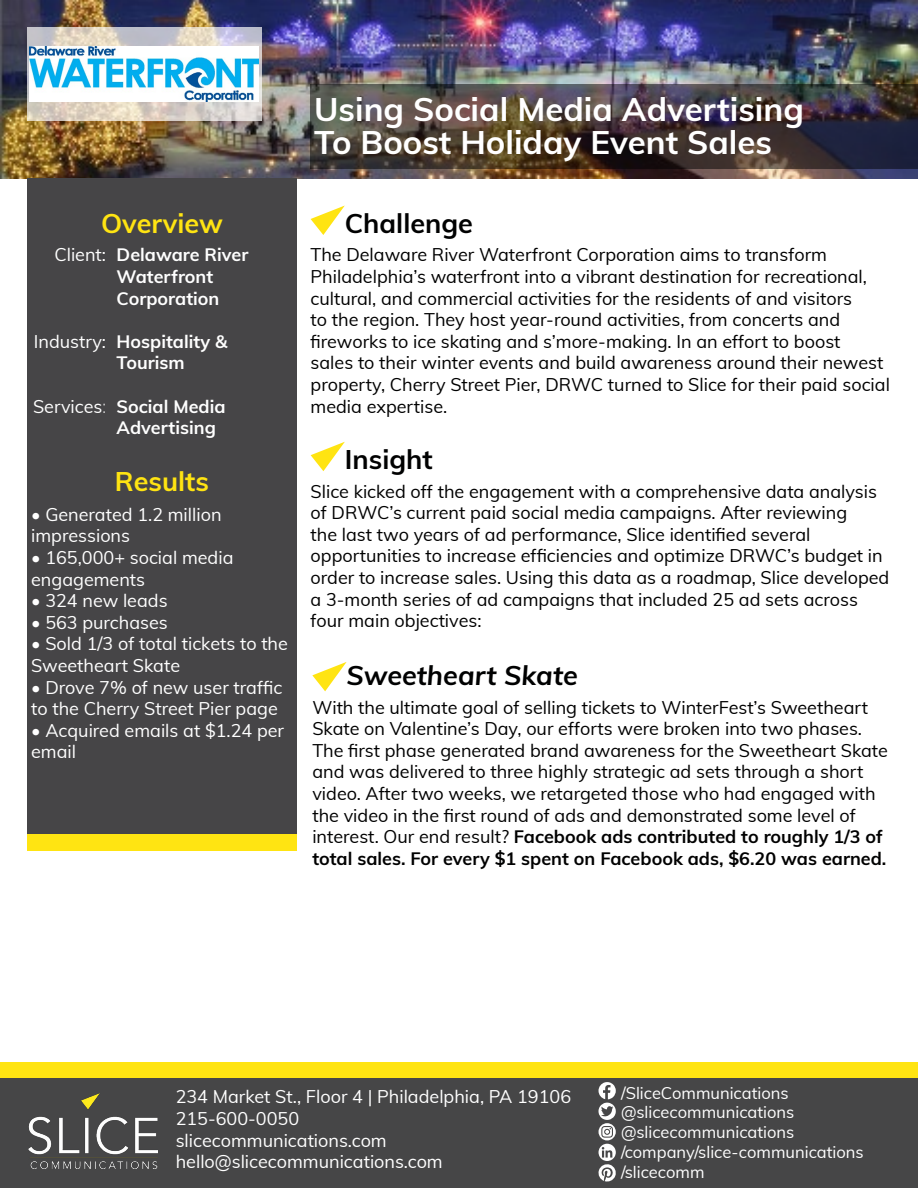
<style>
.page{position:relative;width:918px;height:1188px;background:#fff}
.page>*{position:absolute;margin:0;border:0;box-sizing:border-box;transform-origin:0 0}
.t1{font:700 32.7px/33px "Muli";color:#fff}
.t2{font:700 27px "Muli";color:#000101}
.t3{font:700 27px "Muli";color:#ffe412}
.t4{font:italic 700 27px "Muli";color:#000101}
.t5{font:18px/21.6px "Muli";color:#000101}
.t6{font:18px/21.6px "Muli";color:#fff}
.t7{font:700 18px/21.6px "Muli";color:#fff}
.t8{font:16.5px/19.8px "Muli";color:#fff}
.s1{font-family:"Raleway"}
.s2{font-weight:700}
</style>
<div class="page">
<div style="left:0;top:1078px;width:918px;height:110px;background:#464647"></div>
<img style="left:29px;top:1093px;width:129px;height:75px">
<div style="left:0;top:1063px;width:918px;height:15px;background:#ffe412"></div>
<svg style="left:598px;top:1082px;width:18px;height:100px"></svg>
<img style="left:0;top:0;width:918px;height:179px">
<img style="left:310px;top:84px;width:608px;height:85px">
<svg style="left:27px;top:27px;width:234px;height:94px;background:#d7d0c9"></svg>
<svg style="left:311px;top:206px;width:34px;height:29px"></svg>
<svg style="left:311px;top:442px;width:34px;height:29px"></svg>
<div style="left:27px;top:179px;width:270px;height:655px;background:#464547"></div>
<div style="left:27px;top:834px;width:270px;height:16px;background:#ffe412"></div>
<svg style="left:312px;top:662px;width:35px;height:29px"></svg>
<img style="left:29px;top:46px;width:230px;height:55px">
<h2 class="t3" style="left:101px;top:203px;width:123px">Overview</h2>
<p class="t6" style="left:54px;top:243px;width:53px">Client:</p>
<p class="t6" style="left:34px;top:330px;width:74px">Industry:</p>
<p class="t6" style="left:33px;top:394px;width:75px">Services<span class="s1">:</span></p>
<p class="t7" style="left:117px;top:243px;width:133px">Delaware River<br>Waterfront<br>Corporation</p>
<p class="t7" style="left:117px;top:330px;width:112px">Hospitality &amp;<br>Tourism</p>
<p class="t7" style="left:117px;top:394px;width:110px">Social Media<br>Advertising</p>
<h2 class="t3" style="left:115px;top:462px;width:96px">Results</h2>
<p class="t6" style="left:31px;top:503px;width:192px">• Generated 1.2 million impressions</p>
<p class="t6" style="left:31px;top:546px;width:204px">• 165,000+ social media engagements</p>
<p class="t6" style="left:31px;top:589px;width:138px">• 324 new leads</p>
<p class="t6" style="left:31px;top:611px;width:138px">• 563 purchases</p>
<p class="t6" style="left:31px;top:632px;width:258px">• Sold 1/3 of total tickets to the<br>Sweetheart Skate</p>
<p class="t6" style="left:31px;top:676px;width:253px">• Drove 7% of new user traffic to the Cherry Street Pier page</p>
<p class="t6" style="left:31px;top:719px;width:255px">• Acquired emails at $1.24 per email</p>
<h1 class="t1" style="left:314px;top:91px;width:491px">Using Social Media Advertising<br>To Boost Holiday Event Sales</h1>
<h2 class="t2" style="left:345px;top:203px;width:130px">Challenge</h2>
<p class="t5" style="left:311px;top:243px;width:581px">The Delaware River Waterfront Corporation aims to transform Philadelphia’s waterfront into a vibrant destination for recreational, cultural, and commercial activities for the residents of and visitors<br>to the region. They host year-round activities, from concerts and fireworks to ice skating and s’more-making. In an effort to boost<br>sales to their winter events and build awareness around their newest property, Cherry Street Pier, DRWC turned to Slice for their paid social media expertise.</p>
<h2 class="t2" style="left:345px;top:439px;width:89px">Insight</h2>
<p class="t5" style="left:311px;top:479px;width:580px">Slice kicked off the engagement with a comprehensive data analysis of DRWC’s current paid social media campaigns. After reviewing<br>the last two years of ad performance, Slice identified several opportunities to increase efficiencies and optimize DRWC’s budget in order to increase sales. Using this data as a roadmap, Slice developed a 3-month series of ad campaigns that included 25 ad sets across four main objectives:</p>
<h2 class="t4" style="left:347px;top:655px;width:233px">Sweetheart Skate</h2>
<p class="t5" style="left:312px;top:695px;width:577px">With the ultimate goal of selling tickets to WinterFest’s Sweetheart Skate on Valentine’s Day, our efforts were broken into two phases.<br>The first phase generated brand awareness for the Sweetheart Skate and was delivered to three highly strategic ad sets through a short video. After two weeks, we retargeted those who had engaged with the video in the first round of ads and demonstrated some level of interest. Our end result? <span class="s2">Facebook ads contributed to roughly 1/3 of total sales. For every $1 spent on Facebook ads, $6.20 was earned.</span></p>
<p class="t6" style="left:176px;top:1085px;width:397px">234 Market St., Floor 4 | Philadelphia, PA 19106<br>215-600-0050<br>slicecommunications.com hello@slicecommunications.com</p>
<p class="t8" style="left:621px;top:1082px;width:244px">/SliceCommunications @slicecommunications @slicecommunications /company/slice-communications /slicecomm</p>
</div>
